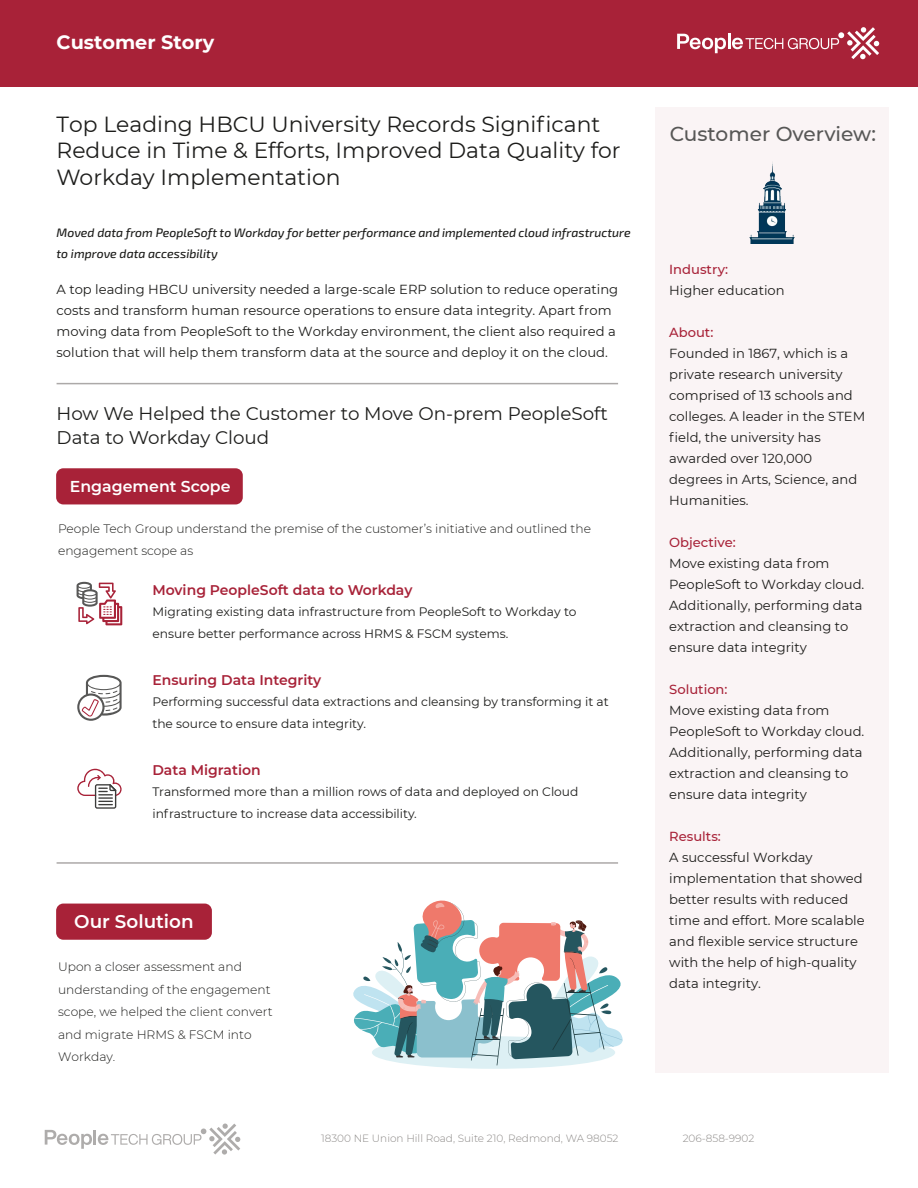
<style>
.page{position:relative;width:918px;height:1188px;background:#fff}
.page>*{position:absolute;margin:0;border:0;box-sizing:border-box;transform-origin:0 0}
.t1{font:21.9px/26.2px "Montserrat";color:#1d1d1b}
.t2{font:500 20.1px "Montserrat";color:#575756}
.t3{font:700 19.2px "Montserrat";color:#fff}
.t4{font:18.3px/23.9px "Montserrat";color:#1d1d1b}
.t5{font:600 18.3px "Montserrat";color:#fff}
.t6{font:600 15.75px "Montserrat";color:#fff}
.t7{font:600 13.95px "Montserrat";color:#a82238}
.t8{font:13.05px/21px "Montserrat";color:#1d1d1b}
.t9{font:500 13.05px "Montserrat";color:#a82238}
.t10{font:12.3px/22.5px "Montserrat";color:#1d1d1b}
.t11{font:300 12.3px/22.5px "Montserrat";color:#1d1d1b}
.t12{font:italic 12.3px/21px "Exo 2";color:#1d1d1b}
.t13{font:300 10.5px "Montserrat";color:#8c8987}
</style>
<div class="page">
<div style="left:655px;top:107px;width:234px;height:966px;background:#faf4f5"></div>
<div style="left:0;top:0;width:918px;height:86px;background:#a82238"></div>
<hr style="left:57px;top:383px;width:561px;height:1px;background:#aca9a8">
<svg style="left:677px;top:27px;width:202px;height:32px"></svg>
<img style="left:749px;top:162px;width:46px;height:82px">
<svg style="left:45px;top:1124px;width:195px;height:31px"></svg>
<hr style="left:57px;top:862px;width:561px;height:2px;background:#aca9a8">
<div style="left:56px;top:904px;width:156px;height:36px;background:#a82238;border-radius:7px"></div>
<div style="left:372px;top:1036px;width:243px;height:33px;background:#ddf0f4;border-radius:50%"></div>
<svg style="left:353px;top:900px;width:270px;height:165px"></svg>
<div style="left:56px;top:468px;width:187px;height:36px;background:#a82238;border-radius:7px"></div>
<svg style="left:77px;top:769px;width:45px;height:40px"></svg>
<svg style="left:77px;top:675px;width:45px;height:46px"></svg>
<svg style="left:77px;top:582px;width:45px;height:43px"></svg>
<h3 class="t3" style="left:57px;top:28px;width:159px">Customer Story</h3>
<h1 class="t1" style="left:57px;top:111px;width:566px">Top Leading HBCU University Records Significant<br>Reduce in Time &amp; Efforts, Improved Data Quality for<br>Workday Implementation</h1>
<p class="t12" style="left:57px;top:221px;width:576px">Moved data from PeopleSoft to Workday for better performance and implemented cloud infrastructure to improve data accessibility</p>
<p class="t8" style="left:57px;top:279px;width:563px">A top leading HBCU university needed a large-scale ERP solution to reduce operating costs and transform human resource operations to ensure data integrity. Apart from moving data from PeopleSoft to the Workday environment, the client also required a solution that will help them transform data at the source and deploy it on the cloud.</p>
<h3 class="t4" style="left:57px;top:401px;width:553px">How We Helped the Customer to Move On-prem PeopleSoft<br>Data to Workday Cloud</h3>
<p class="t6" style="left:70px;top:475px;width:162px">Engagement Scope</p>
<p class="t11" style="left:58px;top:517px;width:535px">People Tech Group understand the premise of the customer’s initiative and outlined the engagement scope as</p>
<p class="t7" style="left:152px;top:580px;width:262px">Moving PeopleSoft data to Workday</p>
<p class="t10" style="left:152px;top:600px;width:426px">Migrating existing data infrastructure from PeopleSoft to Workday to ensure better performance across HRMS &amp; FSCM systems.</p>
<p class="t7" style="left:152px;top:670px;width:170px">Ensuring Data Integrity</p>
<p class="t10" style="left:152px;top:690px;width:458px">Performing successful data extractions and cleansing by transforming it at the source to ensure data integrity.</p>
<p class="t7" style="left:152px;top:760px;width:110px">Data Migration</p>
<p class="t10" style="left:152px;top:780px;width:428px">Transformed more than a million rows of data and deployed on Cloud infrastructure to increase data accessibility.</p>
<h3 class="t5" style="left:74px;top:909px;width:121px">Our Solution</h3>
<p class="t11" style="left:58px;top:955px;width:216px">Upon a closer assessment and understanding of the engagement scope, we helped the client convert and migrate HRMS &amp; FSCM into<br>Workday.</p>
<h2 class="t2" style="left:670px;top:120px;width:208px">Customer Overview:</h2>
<p class="t9" style="left:669px;top:261px;width:60px">Industry:</p>
<p class="t8" style="left:669px;top:280px;width:117px">Higher education</p>
<p class="t9" style="left:669px;top:324px;width:46px">About:</p>
<p class="t8" style="left:669px;top:343px;width:198px">Founded in 1867, which is a private research university comprised of 13 schools and colleges. A leader in the STEM field, the university has awarded over 120,000 degrees in Arts, Science, and<br>Humanities.</p>
<p class="t9" style="left:669px;top:534px;width:68px">Objective:</p>
<p class="t8" style="left:669px;top:553px;width:197px">Move existing data from<br>PeopleSoft to Workday cloud.<br>Additionally, performing data extraction and cleansing to ensure data integrity</p>
<p class="t9" style="left:669px;top:681px;width:60px">Solution:</p>
<p class="t8" style="left:669px;top:700px;width:197px">Move existing data from<br>PeopleSoft to Workday cloud.<br>Additionally, performing data extraction and cleansing to ensure data integrity</p>
<p class="t9" style="left:669px;top:828px;width:53px">Results:</p>
<p class="t8" style="left:669px;top:847px;width:197px">A successful Workday implementation that showed better results with reduced time and effort. More scalable and flexible service structure with the help of high-quality data integrity.</p>
<p class="t13" style="left:321px;top:1131px;width:299px">18300 NE Union Hill Road, Suite 210, Redmond, WA 98052</p>
<p class="t13" style="left:683px;top:1131px;width:73px">206-858-9902</p>
</div>
